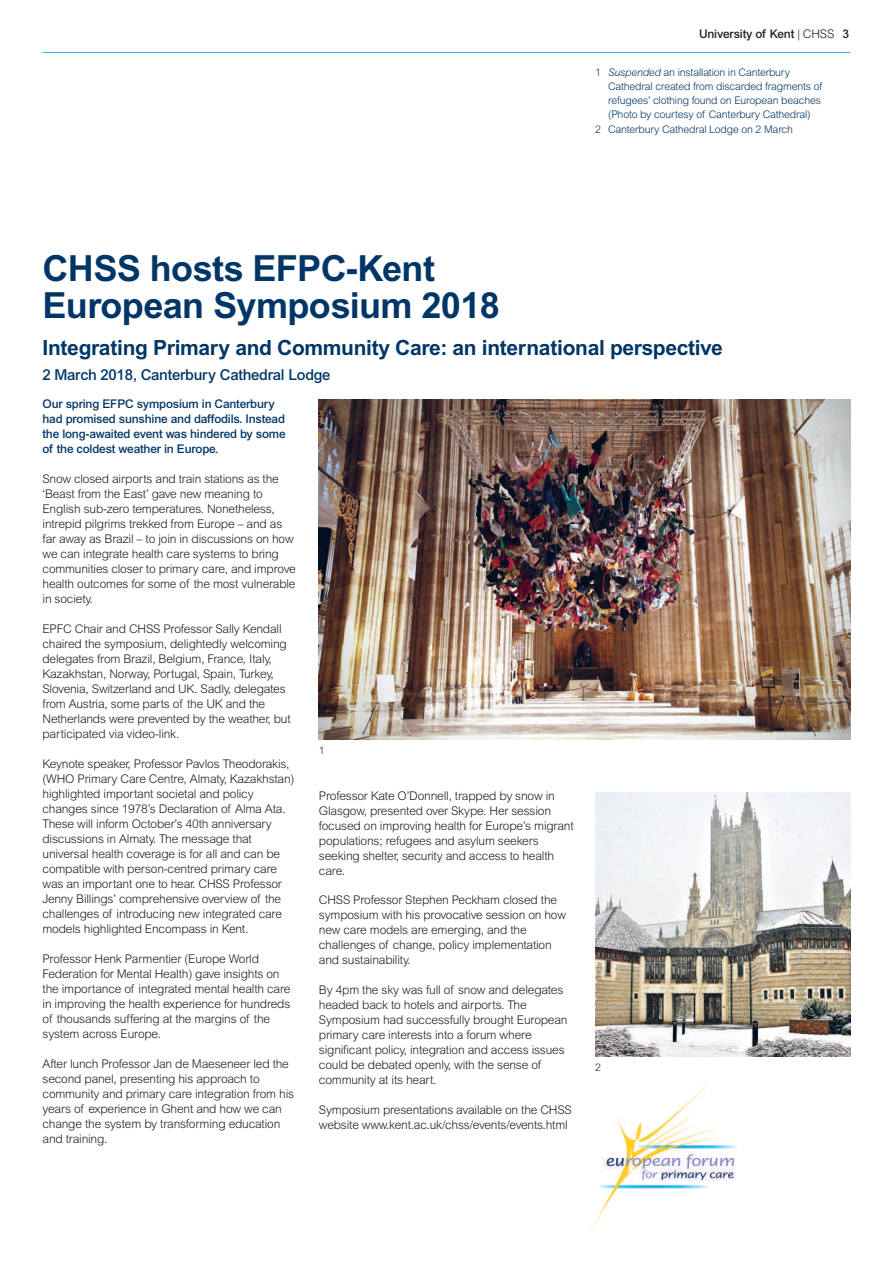
<style>
.page{position:relative;width:893px;height:1263px;background:#fff}
.page>*{position:absolute;margin:0;border:0;box-sizing:border-box;transform-origin:0 0}
.t1{font:700 36px/37.5px "Arial";letter-spacing:-.015em;color:#003667}
.t2{font:700 21px "Arial";letter-spacing:-.015em;color:#003667}
.t3{font:500 15px "Arial";letter-spacing:-.015em;color:#003667}
.t4{font:300 12px/15px "Arial";letter-spacing:-.015em;color:#231f20}
.t5{font:500 12px/15px "Arial";letter-spacing:-.015em;color:#003667}
.t6{font:500 12px "Arial";letter-spacing:-.015em;color:#231f20}
.t7{font:300 10.5px "Arial";letter-spacing:-.015em;color:#003667}
.t8{font:300 10.5px "Arial";color:#231f20}
.s1{font-weight:300}
.s2{font-style:italic}
</style>
<div class="page">
<img style="left:592px;top:1086px;width:145px;height:141px">
<hr style="left:43px;top:52px;width:807px;height:1px;background:#2cbdd8">
<img style="left:595px;top:793px;width:255px;height:264px">
<img style="left:319px;top:400px;width:531px;height:340px">
<p class="t6" style="left:699px;top:30px;width:151px">University of Kent <span class="s1">| CHSS</span> 3</p>
<p class="t7" style="left:595px;top:68px;width:196px">1 <span class="s2">Suspended</span> an installation in Canterbury</p>
<p class="t7" style="left:608px;top:82px;width:216px">Cathedral created from discarded fragments of</p>
<p class="t7" style="left:608px;top:97px;width:214px">refugees’ clothing found on European beaches</p>
<p class="t7" style="left:608px;top:111px;width:204px">(Photo by courtesy of Canterbury Cathedral)</p>
<p class="t7" style="left:595px;top:125px;width:199px">2 Canterbury Cathedral Lodge on 2 March</p>
<h1 class="t1" style="left:43px;top:253px;width:459px">CHSS hosts EFPC-Kent<br>European Symposium 2018</h1>
<h2 class="t2" style="left:43px;top:340px;width:682px">Integrating Primary and Community Care: an international perspective</h2>
<p class="t3" style="left:43px;top:369px;width:289px">2 March 2018, Canterbury Cathedral Lodge</p>
<p class="t5" style="left:43px;top:398px;width:245px">Our spring EFPC symposium in Canterbury had promised sunshine and daffodils. Instead the long-awaited event was hindered by some of the coldest weather in Europe.</p>
<p class="t4" style="left:43px;top:473px;width:255px">Snow closed airports and train stations as the ‘Beast from the East’ gave new meaning to English sub-zero temperatures. Nonetheless, intrepid pilgrims trekked from Europe – and as far away as Brazil – to join in discussions on how we can integrate health care systems to bring communities closer to primary care, and improve health outcomes for some of the most vulnerable in society.</p>
<p class="t4" style="left:43px;top:622px;width:250px">EPFC Chair and CHSS Professor Sally Kendall chaired the symposium, delightedly welcoming delegates from Brazil, Belgium, France, Italy, Kazakhstan, Norway, Portugal, Spain, Turkey, Slovenia, Switzerland and UK. Sadly, delegates from Austria, some parts of the UK and the Netherlands were prevented by the weather, but participated via video-link.</p>
<p class="t4" style="left:43px;top:757px;width:254px">Keynote speaker, Professor Pavlos Theodorakis, (WHO Primary Care Centre, Almaty, Kazakhstan) highlighted important societal and policy changes since 1978’s Declaration of Alma Ata.<br>These will inform October’s 40th anniversary discussions in Almaty. The message that universal health coverage is for all and can be compatible with person-centred primary care was an important one to hear. CHSS Professor Jenny Billings’ comprehensive overview of the challenges of introducing new integrated care models highlighted Encompass in Kent.</p>
<p class="t4" style="left:43px;top:952px;width:250px">Professor Henk Parmentier (Europe World Federation for Mental Health) gave insights on the importance of integrated mental health care in improving the health experience for hundreds of thousands suffering at the margins of the system across Europe.</p>
<p class="t4" style="left:43px;top:1057px;width:253px">After lunch Professor Jan de Maeseneer led the second panel, presenting his approach to community and primary care integration from his years of experience in Ghent and how we can change the system by transforming education and training.</p>
<p class="t8" style="left:319px;top:746px;width:7px">1</p>
<p class="t4" style="left:319px;top:789px;width:256px">Professor Kate O’Donnell, trapped by snow in Glasgow, presented over Skype. Her session focused on improving health for Europe’s migrant populations; refugees and asylum seekers seeking shelter, security and access to health care.</p>
<p class="t4" style="left:319px;top:894px;width:249px">CHSS Professor Stephen Peckham closed the symposium with his provocative session on how new care models are emerging, and the challenges of change, policy implementation and sustainability.</p>
<p class="t4" style="left:319px;top:984px;width:250px">By 4pm the sky was full of snow and delegates headed back to hotels and airports. The Symposium had successfully brought European primary care interests into a forum where significant policy, integration and access issues could be debated openly, with the sense of community at its heart.</p>
<p class="t4" style="left:319px;top:1104px;width:254px">Symposium presentations available on the CHSS website www.kent.ac.uk/chss/events/events.html</p>
<p class="t8" style="left:595px;top:1063px;width:7px">2</p>
</div>
